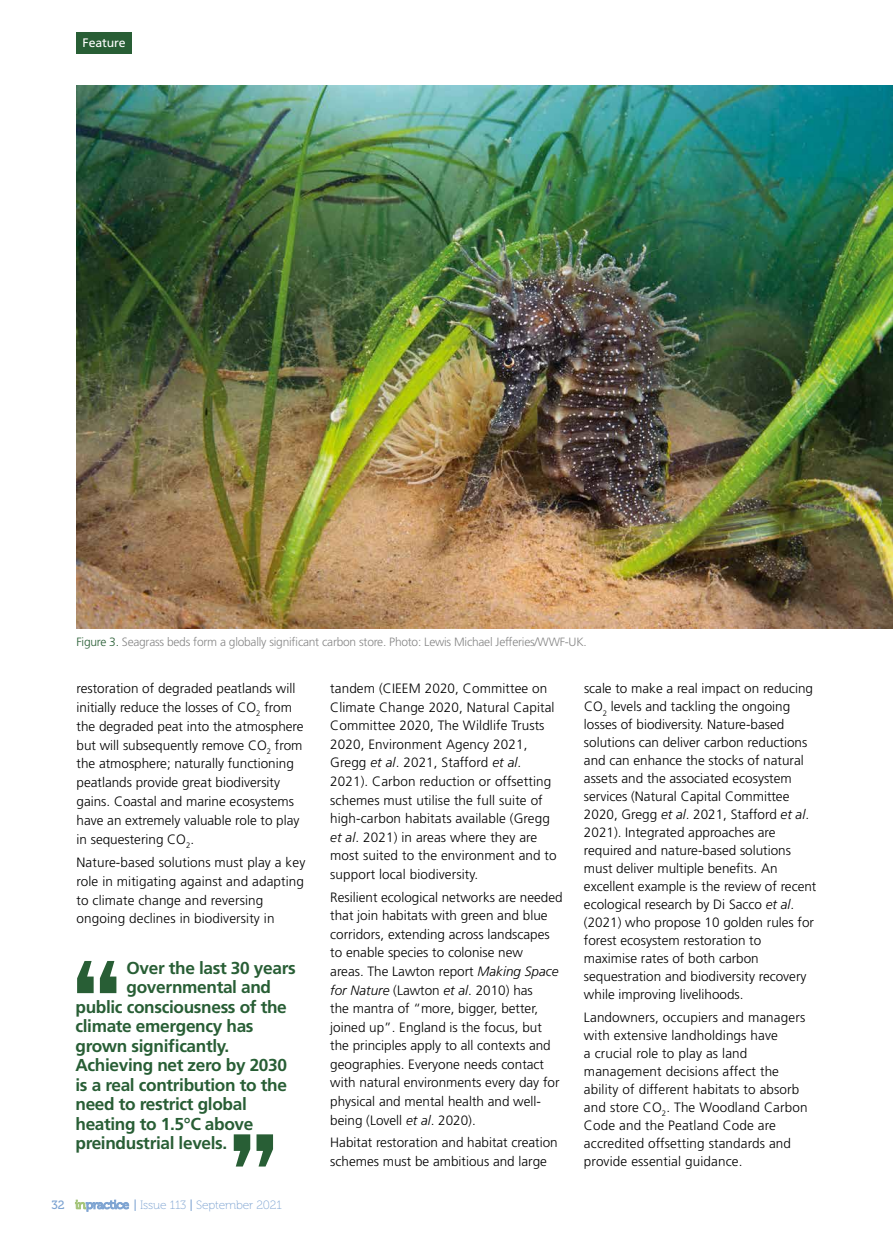
<style>
.page{position:relative;width:893px;height:1234px;background:#fff}
.page>*{position:absolute;margin:0;border:0;box-sizing:border-box;transform-origin:0 0}
.t1{font:156px "Bebas Neue";color:#285e35}
.t2{font:700 17.25px "Frutiger LT Std";letter-spacing:-.02em;color:#285e35}
.t3{font:300 13.5px/18px "Frutiger LT Std";color:#000}
.t4{font:12.3px "Frutiger LT Std";letter-spacing:-.01em;color:#fff}
.t5{font:300 12px "Frutiger LT Std";letter-spacing:-.02em;color:#878787}
.t6{font:12px "Museo 100";letter-spacing:-.01em;color:#7ea4d2}
.t7{font:12px "Museo 500";color:#7ea4d2}
.s1{color:#285e35}
.s2{font-family:"Museo 500"}
.s3{font-style:italic}
</style>
<div class="page">
<div style="left:77px;top:32px;width:55px;height:21px;background:#285e35"></div>
<img style="left:77px;top:85px;width:816px;height:543px">
<svg style="left:75px;top:1199px;width:54px;height:12px"></svg>
<p class="t4" style="left:83px;top:35px;width:45px">Feature</p>
<p class="t5" style="left:77px;top:635px;width:512px"><span class="s1">Figure 3.</span> Seagrass beds form a globally significant carbon store. Photo: Lewis Michael Jefferies/WWF-UK.</p>
<p class="t3" style="left:77px;top:679px;width:229px;line-height:18.8px">restoration of degraded peatlands will initially reduce the losses of CO<sub>2</sub> from the degraded peat into the atmosphere but will subsequently remove CO<sub>2</sub> from the atmosphere; naturally functioning peatlands provide great biodiversity gains. Coastal and marine ecosystems have an extremely valuable role to play in sequestering CO<sub>2</sub>.</p>
<p class="t3" style="left:77px;top:852px;width:230px;line-height:18.8px">Nature-based solutions must play a key role in mitigating against and adapting to climate change and reversing ongoing declines in biodiversity in</p>
<p class="t2" style="left:126px;top:957px;width:171px">Over the last 30 years</p>
<p class="t2" style="left:126px;top:976px;width:146px">governmental and</p>
<p class="t2" style="left:75px;top:996px;width:213px">public consciousness of the</p>
<p class="t2" style="left:75px;top:1015px;width:180px">climate emergency has</p>
<p class="t2" style="left:75px;top:1035px;width:155px">grown significantly.</p>
<p class="t2" style="left:75px;top:1054px;width:213px">Achieving net zero by 2030</p>
<p class="t2" style="left:75px;top:1074px;width:213px">is a real contribution to the</p>
<p class="t2" style="left:75px;top:1093px;width:173px">need to restrict global</p>
<p class="t2" style="left:75px;top:1113px;width:179px">heating to 1.5°C above</p>
<p class="t2" style="left:75px;top:1132px;width:153px">preindustrial levels.</p>
<h1 class="t1" style="left:71px;top:930px;width:53px">“</h1>
<h1 class="t1" style="left:227px;top:1103px;width:53px">”</h1>
<p class="t7" style="left:51px;top:1197px;width:15px">32</p>
<p class="t6" style="left:134px;top:1198px;width:150px"><span class="s2">|</span> Issue 113 <span class="s2">|</span> September 2021</p>
<p class="t3" style="left:330px;top:679px;width:228px;line-height:18.6px">tandem (CIEEM 2020, Committee on Climate Change 2020, Natural Capital Committee 2020, The Wildlife Trusts 2020, Environment Agency 2021, Gregg <span class="s3">et al</span>. 2021, Stafford <span class="s3">et al</span>.<br>2021). Carbon reduction or offsetting schemes must utilise the full suite of high-carbon habitats available (Gregg <span class="s3">et al</span>. 2021) in areas where they are most suited to the environment and to support local biodiversity.</p>
<p class="t3" style="left:330px;top:887px;width:234px;line-height:18.6px">Resilient ecological networks are needed that join habitats with green and blue corridors, extending across landscapes to enable species to colonise new<br>areas. The Lawton report <span class="s3">Making Space for Nature</span> (Lawton <span class="s3">et al</span>. 2010) has<br>the mantra of “more, bigger, better, joined up”. England is the focus, but the principles apply to all contexts and geographies. Everyone needs contact with natural environments every day for physical and mental health and well&shy;being (Lovell <span class="s3">et al</span>. 2020).</p>
<p class="t3" style="left:330px;top:1133px;width:229px;line-height:18.6px">Habitat restoration and habitat creation schemes must be ambitious and large</p>
<p class="t3" style="left:584px;top:679px;width:234px">scale to make a real impact on reducing CO<sub>2</sub> levels and tackling the ongoing losses of biodiversity. Nature-based solutions can deliver carbon reductions and can enhance the stocks of natural assets and the associated ecosystem services (Natural Capital Committee 2020, Gregg <span class="s3">et al</span>. 2021, Stafford <span class="s3">et al</span>.<br>2021). Integrated approaches are required and nature-based solutions must deliver multiple benefits. An excellent example is the review of recent ecological research by Di Sacco <span class="s3">et al</span>. (2021) who propose 10 golden rules for forest ecosystem restoration to maximise rates of both carbon sequestration and biodiversity recovery while improving livelihoods.</p>
<p class="t3" style="left:584px;top:1008px;width:225px">Landowners, occupiers and managers with extensive landholdings have<br>a crucial role to play as land management decisions affect the ability of different habitats to absorb and store CO<sub>2</sub>. The Woodland Carbon Code and the Peatland Code are accredited offsetting standards and provide essential guidance.</p>
</div>
